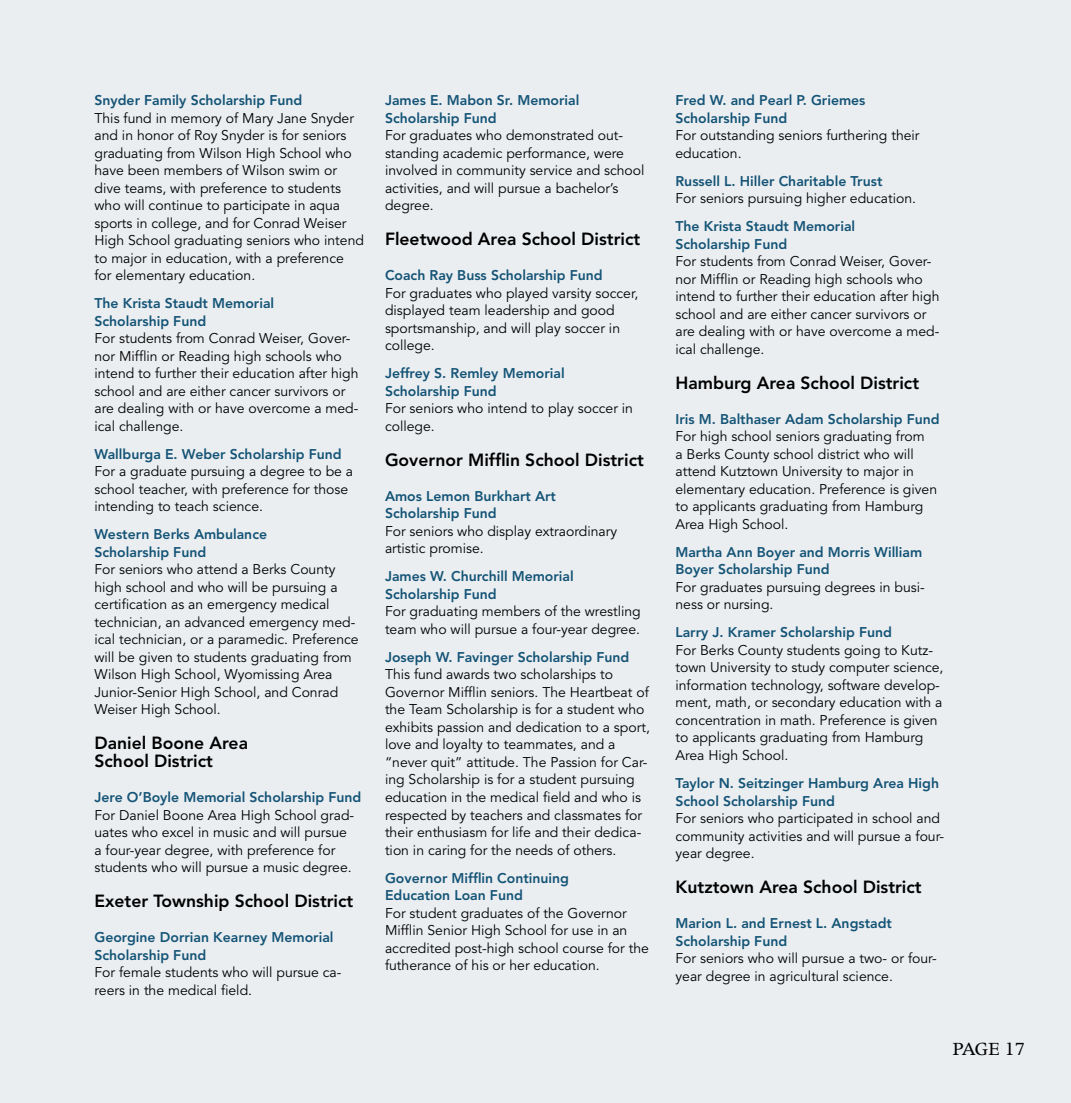
<style>
.page{position:relative;width:1071px;height:1103px;background:#fff}
.page>*{position:absolute;margin:0;border:0;box-sizing:border-box;transform-origin:0 0}
.t1{font:21px "Apollo";letter-spacing:-.03em;color:#000}
.t2{font:800 17.5px/17.5px "Avenir";color:#000}
.t3{font:14px/17.5px "Avenir";color:#000}
.t4{font:800 14px/17.5px "Avenir";color:#145476}
</style>
<div class="page">
<div style="left:0;top:0;width:1071px;height:1102px;background:#ebeef1"></div>
<p class="t4" style="left:94px;top:91px;width:209px">Snyder Family Scholarship Fund</p>
<p class="t3" style="left:94px;top:109px;width:271px">This fund in memory of Mary Jane Snyder and in honor of Roy Snyder is for seniors graduating from Wilson High School who have been members of Wilson swim or dive teams, with preference to students who will continue to participate in aqua sports in college, and for Conrad Weiser High School graduating seniors who intend to major in education, with a preference for elementary education.</p>
<p class="t4" style="left:94px;top:294px;width:181px">The Krista Staudt M emorial<br>Scholarship Fund</p>
<p class="t3" style="left:94px;top:330px;width:266px">For students from Conrad Weiser, Gover&shy;nor Mifflin or Reading high schools who intend to further their education after high school and are either cancer survivors or are dealing with or have overcome a med&shy;ical challenge.</p>
<p class="t4" style="left:94px;top:445px;width:249px">Wallburga E. Weber Scholarship Fund</p>
<p class="t3" style="left:94px;top:463px;width:260px">For a graduate pursuing a degree to be a school teacher, with preference for those intending to teach science.</p>
<p class="t4" style="left:94px;top:525px;width:174px">Western Berks Ambulance<br>Scholarship Fund</p>
<p class="t3" style="left:94px;top:561px;width:266px">For seniors who attend a Berks County high school and who will be pursuing a certification as an emergency medical technician, an advanced emergency med&shy;ical technician, or a paramedic. Preference will be given to students graduating from Wilson High School, Wyomissing Area Junior-Senior High School, and Conrad Weiser High School.</p>
<p class="t2" style="left:94px;top:734px;width:155px">Daniel Boone Area<br>School District</p>
<p class="t4" style="left:94px;top:788px;width:268px">Jere O’Boyle Memorial Scholarship Fund</p>
<p class="t3" style="left:94px;top:806px;width:261px">For Daniel Boone Area High School grad&shy;uates who excel in music and will pursue a four-year degree, with preference for students who will pursue a music degree.</p>
<p class="t2" style="left:94px;top:892px;width:260px">Exeter Township School District</p>
<p class="t4" style="left:94px;top:928px;width:241px">Georgine Dorrian Kearney Memorial<br>Scholarship Fund</p>
<p class="t3" style="left:94px;top:963px;width:249px">For female students who will pursue ca&shy;reers in the medical field.</p>
<p class="t4" style="left:385px;top:91px;width:196px">James E. Mabon Sr. Memorial<br>Scholarship Fund</p>
<p class="t3" style="left:385px;top:127px;width:261px">For graduates who demonstrated out&shy;standing academic performance, were involved in community service and school activities, and will pursue a bachelor’s degree.</p>
<p class="t2" style="left:385px;top:230px;width:257px">Fleetwood Area School District</p>
<p class="t4" style="left:385px;top:266px;width:219px">Coach Ray Buss Scholarship Fund</p>
<p class="t3" style="left:385px;top:284px;width:255px">For graduates who played varsity soccer, displayed team leadership and good sportsmanship, and will play soccer in college.</p>
<p class="t4" style="left:385px;top:364px;width:181px">Jeffrey S. Remley Memorial<br>Scholarship Fund</p>
<p class="t3" style="left:385px;top:400px;width:250px">For seniors who intend to play soccer in college.</p>
<p class="t2" style="left:385px;top:451px;width:260px">Governor M ifflin School District</p>
<p class="t4" style="left:385px;top:487px;width:173px">Amos Lemon Burkhart Art<br>Scholarship Fund</p>
<p class="t3" style="left:385px;top:522px;width:234px">For seniors who display extraordinary artistic promise.</p>
<p class="t4" style="left:385px;top:567px;width:190px">James W. Churchill Memorial<br>Scholarship Fund</p>
<p class="t3" style="left:385px;top:603px;width:257px">For graduating members of the wrestling team who will pursue a four-year degree.</p>
<p class="t4" style="left:385px;top:648px;width:246px">Joseph W. Favinger Scholarship Fund</p>
<p class="t3" style="left:385px;top:666px;width:266px">This fund awards two scholarships to Governor Mifflin seniors. The Heartbeat of the Team Scholarship is for a student who exhibits passion and dedication to a sport, love and loyalty to teammates, and a “never quit” attitude. The Passion for Car&shy;ing Scholarship is for a student pursuing education in the medical field and who is respected by teachers and classmates for their enthusiasm for life and their dedica&shy;tion in caring for the needs of others.</p>
<p class="t4" style="left:385px;top:868px;width:186px">Governor Mifflin Continuing<br>Education Loan Fund</p>
<p class="t3" style="left:385px;top:904px;width:265px">For student graduates of the Governor Mifflin Senior High School for use in an accredited post-high school course for the futherance of his or her education.</p>
<p class="t4" style="left:676px;top:91px;width:191px">Fred W. and Pearl P. Griemes<br>Scholarship Fund</p>
<p class="t3" style="left:676px;top:127px;width:246px">For outstanding seniors furthering their education.</p>
<p class="t4" style="left:676px;top:172px;width:208px">Russell L. H iller Charitable Trust</p>
<p class="t3" style="left:676px;top:190px;width:242px">For seniors pursuing higher education.</p>
<p class="t4" style="left:676px;top:217px;width:181px">The Krista Staudt M emorial<br>Scholarship Fund</p>
<p class="t3" style="left:676px;top:253px;width:266px">For students from Conrad Weiser, Gover&shy;nor Mifflin or Reading high schools who intend to further their education after high school and are either cancer survivors or are dealing with or have overcome a med&shy;ical challenge.</p>
<p class="t2" style="left:676px;top:374px;width:245px">Hamburg Area School District</p>
<p class="t4" style="left:676px;top:410px;width:266px">Iris M . Balthaser Adam Scholarship Fund</p>
<p class="t3" style="left:676px;top:428px;width:263px">For high school seniors graduating from<br>a Berks County school district who will attend Kutztown University to major in elementary education. Preference is given to applicants graduating from Hamburg Area High School.</p>
<p class="t4" style="left:676px;top:543px;width:248px">Martha Ann Boyer and Morris William<br>Boyer Scholarship Fund</p>
<p class="t3" style="left:676px;top:578px;width:251px">For graduates pursuing degrees in busi&shy;ness or nursing.</p>
<p class="t4" style="left:676px;top:623px;width:218px">Larry J. Kramer Scholarship Fund</p>
<p class="t3" style="left:676px;top:641px;width:270px">For Berks County students going to Kutz&shy;town University to study computer science, information technology, software develop&shy;ment, math, or secondary education with a concentration in math. Preference is given to applicants graduating from Hamburg Area High School.</p>
<p class="t4" style="left:676px;top:774px;width:265px">Taylor N . Seitzinger Hamburg Area High<br>School Scholarship Fund</p>
<p class="t3" style="left:676px;top:809px;width:270px">For seniors who participated in school and community activities and will pursue a four&shy;year degree.</p>
<p class="t2" style="left:676px;top:878px;width:248px">Kutztown Area School District</p>
<p class="t4" style="left:676px;top:914px;width:218px">Marion L. and Ernest L. Angstadt<br>Scholarship Fund</p>
<p class="t3" style="left:676px;top:949px;width:263px">For seniors who will pursue a two- or four&shy;year degree in agricultural science.</p>
<h1 class="t1" style="left:953px;top:1037px;width:74px">PAGE 17</h1>
</div>
